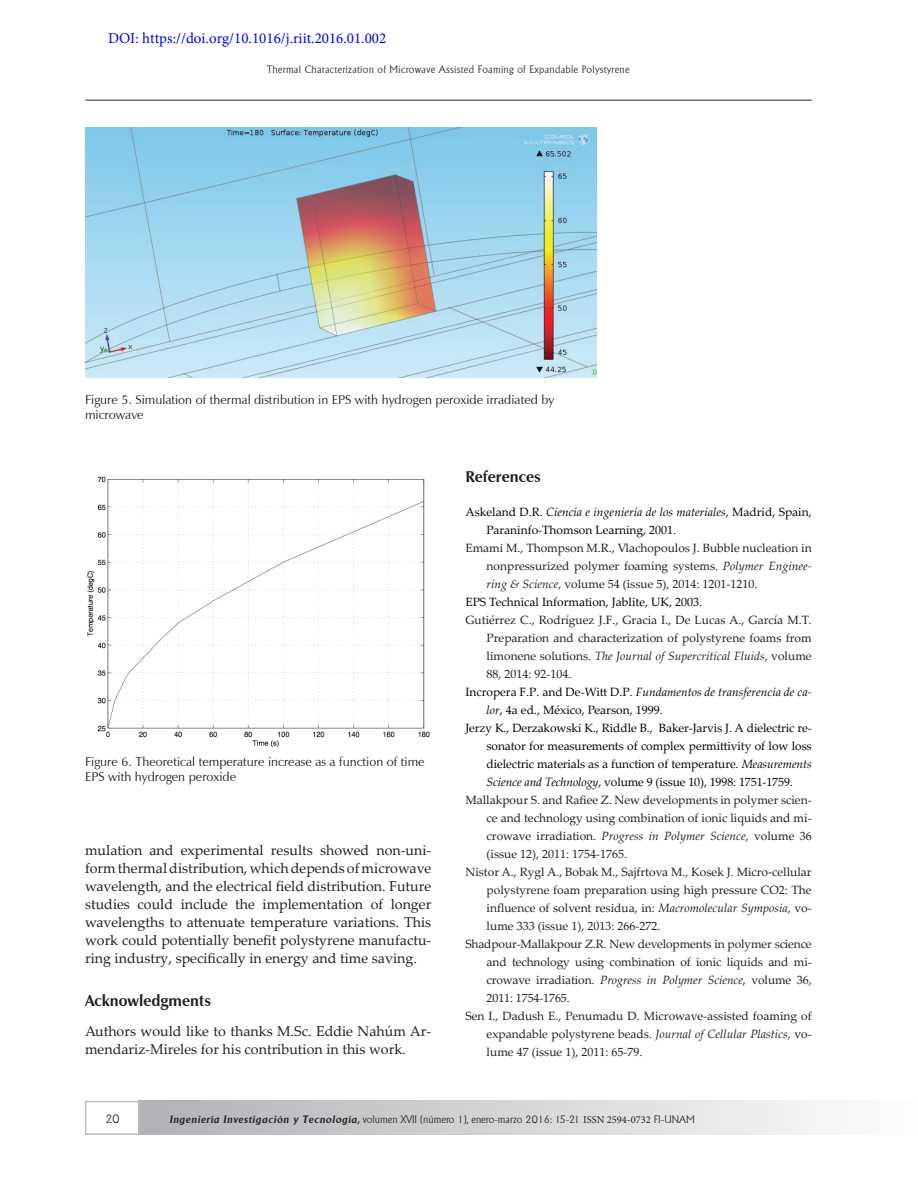
<style>
.page{position:relative;width:918px;height:1188px;background:#fff}
.page>*{position:absolute;margin:0;border:0;box-sizing:border-box;transform-origin:0 0}
.t1{font:700 15.75px "Zapf Humanist 601 BT";color:#231f20}
.t2{font:15px "Minion Pro";color:#00f}
.t3{font:14.25px/18px "Palatino Linotype";color:#231f20;text-align:justify}
.t4{font:12.75px/15px "Zapf Humanist 601 BT";color:#231f20}
.t5{font:12px "Palatino Linotype";color:#231f20}
.t6{font:12px "Palatino Linotype";color:#1f2020}
.t7{font:12px/18px "Palatino Linotype";letter-spacing:-.01em;color:#040503}
.t8{font:italic 12px "Palatino Linotype";color:#040503}
.t9{font:italic 12px "Palatino Linotype";color:#1f2020}
.t10{font:300 12px "Adelon";color:#231f20}
.t11{font:300 10.5px "Adelon";color:#231f20}
.t12{font:300 10.5px "Adelon";letter-spacing:.025em;color:#231f20}
.s1{font-style:italic}
.s2{font-style:normal}
.s3{font-family:"Cambria Math"}
.s4{font-weight:600;font-style:italic}
.s5{font-family:"Minion Pro";font-weight:400}
</style>
<div class="page">
<div style="left:138px;top:1101px;width:780px;height:34px;background:linear-gradient(to right,#b0b1b5,#fdfefe)"></div>
<hr style="left:85px;top:100px;width:727px;height:1px;background:#231f20">
<div style="left:85px;top:1101px;width:55px;height:34px;border:2px solid #bcbdc0"></div>
<img style="left:85px;top:128px;width:512px;height:249px">
<img style="left:87px;top:476px;width:343px;height:272px">
<p class="t2" style="left:108px;top:28px;width:280px">DOI: https://doi.org/10.1016/j.riit.2016.01.002</p>
<p class="t12" style="left:267px;top:63px;width:364px">Thermal Characterization of Microwave Assisted Foaming of Expandable Polystyrene</p>
<p class="t4" style="left:85px;top:392px;width:471px">Figure 5. Simulation of thermal distribution in EPS with hydrogen peroxide irradiated by microwave</p>
<p class="t4" style="left:85px;top:754px;width:341px">Figure 6. Theoretical temperature increase as a function of time<br>EPS with hydrogen peroxide</p>
<p class="t3" style="left:85px;top:840px;width:348px">mulation and experimental results showed non-uni&shy;form thermal distribution, which depends of microwave wavelength, and the electrical field distribution. Future studies could include the implementation of longer wavelengths to attenuate temperature variations. This work could potentially benefit polystyrene manufactu&shy;ring industry, specifically in energy and time saving.</p>
<h1 class="t1" style="left:85px;top:991px;width:128px">Acknowledgments</h1>
<p class="t3" style="left:85px;top:1021px;width:348px">Authors would like to thanks M.Sc. Eddie Nahúm Ar&shy;mendariz-Mireles for his contribution in this work.</p>
<h1 class="t1" style="left:465px;top:467px;width:77px">References</h1>
<p class="t7" style="left:487px;top:503px;width:327px;text-indent:-21px">Askeland D.R. <span class="s1">Ciencia e ingeniería de los materiales</span>, Madrid, Spain,<br>Paraninfo-Thomson Learning, 2001.</p>
<p class="t6" style="left:465px;top:540px;width:348px">Emami M., Thompson M.R., Vlachopoulos J. Bubble nucleation in</p>
<p class="t6" style="left:487px;top:558px;width:327px">nonpressurized polymer foaming systems. <span class="s1">Polymer Enginee-</span></p>
<p class="t6" style="left:487px;top:576px;width:272px"><span class="s1">ring &amp; Science</span>, volume 54 (issue 5), 2014: 1201-1210.</p>
<p class="t7" style="left:465px;top:593px;width:238px">EPS Technical Information, Jablite, UK, 2003.</p>
<p class="t6" style="left:465px;top:612px;width:348px">Gutiérrez C., Rodríguez J.F., Gracia I., De Lucas A., García M.T.</p>
<p class="t6" style="left:487px;top:630px;width:327px">Preparation and characterization of polystyrene foams from</p>
<p class="t9" style="left:487px;top:648px;width:327px"><span class="s2">limonene solutions.</span> The Journal of Supercritical Fluids<span class="s2">, volume</span></p>
<p class="t6" style="left:487px;top:666px;width:86px">88, 2014: 92-104.</p>
<p class="t8" style="left:465px;top:684px;width:348px"><span class="s2">Incropera F.P. and De-Witt D.P.</span> Fundamentos de transferencia de ca-</p>
<p class="t7" style="left:487px;top:701px;width:178px"><span class="s1">lor</span>, 4a ed., México, Pearson, 1999.</p>
<p class="t7" style="left:465px;top:719px;width:348px">Jerzy K., Derzakowski K., Riddle B., Baker-Jarvis J. A dielectric re-</p>
<p class="t7" style="left:487px;top:737px;width:327px">sonator for measurements of complex permittivity of low loss</p>
<p class="t7" style="left:487px;top:755px;width:327px">dielectric materials as a function of temperature. <span class="s1">Measurements</span></p>
<p class="t7" style="left:487px;top:773px;width:308px"><span class="s1">Science and Technology</span>, volume 9 (issue 10), 1998: 1751-1759.</p>
<p class="t6" style="left:465px;top:792px;width:348px">Mallakpour S. and Rafiee Z. New developments in polymer scien-</p>
<p class="t6" style="left:487px;top:810px;width:327px">ce and technology using combination of ionic liquids and mi-</p>
<p class="t6" style="left:487px;top:828px;width:327px">crowave irradiation. <span class="s1">Progress in Polymer Science</span>, volume 36</p>
<p class="t6" style="left:487px;top:846px;width:142px">(issue 12), 2011: 1754-1765.</p>
<p class="t5" style="left:465px;top:864px;width:348px">Nistor A., Rygl A., Bobak M., Sajfrtova M., Kosek J. Micro<span class="s3">‐</span>cellular</p>
<p class="t5" style="left:487px;top:882px;width:327px">polystyrene foam preparation using high pressure CO2: The</p>
<p class="t5" style="left:487px;top:900px;width:327px">influence of solvent residua, in: <span class="s1">Macromolecular Symposia</span>, vo-</p>
<p class="t5" style="left:487px;top:918px;width:175px">lume 333 (issue 1), 2013: 266-272.</p>
<p class="t5" style="left:465px;top:936px;width:348px">Shadpour-Mallakpour Z.R. New developments in polymer science</p>
<p class="t5" style="left:487px;top:954px;width:327px">and technology using combination of ionic liquids and mi-</p>
<p class="t5" style="left:487px;top:972px;width:327px">crowave irradiation. <span class="s1">Progress in Polymer Science</span>, volume 36,</p>
<p class="t5" style="left:487px;top:990px;width:85px">2011: 1754-1765.</p>
<p class="t5" style="left:465px;top:1008px;width:348px">Sen I., Dadush E., Penumadu D. Microwave-assisted foaming of</p>
<p class="t5" style="left:487px;top:1026px;width:327px">expandable polystyrene beads. <span class="s1">Journal of Cellular Plastics</span>, vo-</p>
<p class="t5" style="left:487px;top:1044px;width:157px">lume 47 (issue 1), 2011: 65-79.</p>
<p class="t10" style="left:106px;top:1112px;width:15px">20</p>
<p class="t11" style="left:169px;top:1113px;width:527px"><span class="s4">Ingeniería Investigación y Tecnología,</span> volumen XVII (número 1), enero-marzo 2016: 15-21 <span class="s5">ISSN 2594-0732</span> FI-UNAM</p>
</div>
